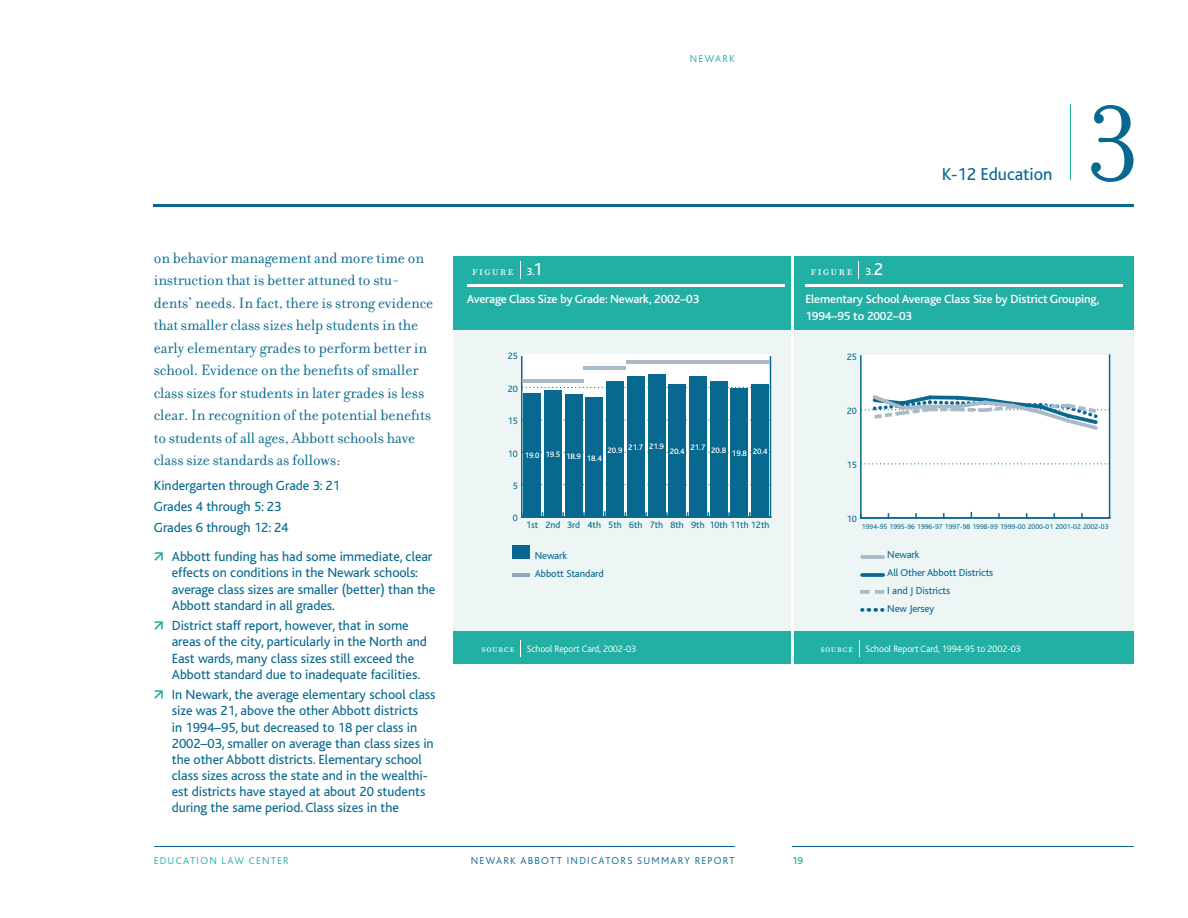
<style>
.page{position:relative;width:1188px;height:918px;background:#fff}
.page>*{position:absolute;margin:0;border:0;box-sizing:border-box;transform-origin:0 0}
.t1{font:114px "Filosofia Fractions";color:#086990}
.t2{font:18px "Bliss";letter-spacing:-.005em;color:#086990}
.t3{font:16.2px/22.5px "Filosofia";letter-spacing:-.005em;color:#086990}
.t4{font:13.8px/16.2px "Bliss";letter-spacing:-.005em;color:#086990}
.t5{font:13.8px "Filosofia Small Caps";letter-spacing:.095em;color:#fff}
.t6{font:500 12.3px/16.5px "Bliss";letter-spacing:-.01em;color:#fff}
.t7{font:11.25px "Filosofia Small Caps";letter-spacing:.05em;color:#fff}
.t8{font:10.5px/18px "Bliss";letter-spacing:-.01em;color:#086990}
.t9{font:300 10.5px "Bliss";letter-spacing:.115em;color:#086990}
.t10{font:300 10.5px "Bliss";letter-spacing:.115em;color:#22b0a4}
.t11{font:500 10.5px "Bliss";color:#22b0a4}
.t12{font:300 9.75px "Bliss";letter-spacing:-.01em;color:#fff}
.t13{font:9.6px "Bliss";color:#086990}
.t14{font:500 8.25px "Bliss";letter-spacing:-.005em;color:#fff}
.t15{font:7.2px "Bliss";color:#086990}
.s1{font-family:"Bliss";font-weight:500;font-size:10.5px}
.s2{font-family:"Bliss";font-size:18px}
</style>
<div class="page">
<hr style="left:154px;top:204px;width:980px;height:3px;background:#086990">
<hr style="left:154px;top:846px;width:581px;height:1px;background:#086990">
<hr style="left:792px;top:846px;width:342px;height:1px;background:#086990">
<hr style="left:1070px;top:105px;width:1px;height:75px;background:#22b0a4">
<svg style="left:154px;top:552px;width:9px;height:9px"></svg>
<svg style="left:154px;top:621px;width:9px;height:9px"></svg>
<svg style="left:154px;top:690px;width:9px;height:9px"></svg>
<div style="left:453px;top:326px;width:342px;height:316px;background:#edf6f5"></div>
<div style="left:512px;top:545px;width:18px;height:14px;background:#086990"></div>
<hr style="left:512px;top:573px;width:18px;height:4px;background:#90a8b9">
<svg style="left:522px;top:356px;width:248px;height:160px;background:#dfebf0"></svg>
<div style="left:453px;top:632px;width:342px;height:32px;background:#22b0a4"></div>
<svg style="left:520px;top:640px;width:1px;height:17px"></svg>
<div style="left:453px;top:256px;width:342px;height:74px;background:#22b0a4"></div>
<svg style="left:520px;top:261px;width:1px;height:18px"></svg>
<hr style="left:467px;top:284px;width:317px;height:3px;background:#fff">
<hr style="left:770px;top:355px;width:1px;height:163px;background:#086990">
<hr style="left:521px;top:354px;width:1px;height:164px;background:#086990">
<hr style="left:521px;top:516px;width:250px;height:2px;background:#086990">
<svg style="left:522px;top:484px;width:248px;height:1px"></svg>
<svg style="left:522px;top:452px;width:248px;height:1px"></svg>
<svg style="left:522px;top:419px;width:248px;height:1px"></svg>
<svg style="left:522px;top:387px;width:248px;height:1px"></svg>
<hr style="left:521px;top:354px;width:250px;height:2px;background:#fff">
<div style="left:524px;top:394px;width:17px;height:123px;background:#086990"></div>
<div style="left:544px;top:391px;width:17px;height:126px;background:#086990"></div>
<div style="left:565px;top:394px;width:17px;height:123px;background:#086990"></div>
<div style="left:586px;top:398px;width:17px;height:119px;background:#086990"></div>
<div style="left:606px;top:382px;width:18px;height:135px;background:#086990"></div>
<div style="left:627px;top:376px;width:17px;height:141px;background:#086990"></div>
<div style="left:648px;top:375px;width:17px;height:142px;background:#086990"></div>
<div style="left:669px;top:385px;width:17px;height:132px;background:#086990"></div>
<div style="left:689px;top:376px;width:18px;height:141px;background:#086990"></div>
<div style="left:710px;top:382px;width:17px;height:135px;background:#086990"></div>
<div style="left:731px;top:389px;width:17px;height:128px;background:#086990"></div>
<div style="left:752px;top:385px;width:17px;height:132px;background:#086990"></div>
<hr style="left:523px;top:380px;width:61px;height:3px;background:#a8bac7">
<hr style="left:583px;top:367px;width:43px;height:3px;background:#a8bac7">
<hr style="left:626px;top:360px;width:144px;height:3px;background:#a8bac7">
<div style="left:792px;top:321px;width:342px;height:315px;background:#edf6f5"></div>
<div style="left:861px;top:355px;width:249px;height:161px;background:#fff"></div>
<div style="left:792px;top:632px;width:342px;height:32px;background:#22b0a4"></div>
<svg style="left:859px;top:640px;width:1px;height:17px"></svg>
<div style="left:792px;top:256px;width:342px;height:74px;background:#22b0a4"></div>
<hr style="left:806px;top:284px;width:317px;height:3px;background:#fff">
<hr style="left:860px;top:555px;width:25px;height:4px;background:#aebfcb;border-radius:2px">
<svg style="left:860px;top:573px;width:25px;height:4px"></svg>
<svg style="left:860px;top:590px;width:10px;height:4px"></svg>
<svg style="left:875px;top:590px;width:9px;height:4px"></svg>
<svg style="left:860px;top:608px;width:24px;height:4px"></svg>
<hr style="left:791px;top:247px;width:3px;height:433px;background:#fff">
<hr style="left:1109px;top:354px;width:1px;height:165px;background:#086990">
<hr style="left:860px;top:355px;width:2px;height:164px;background:#086990">
<hr style="left:860px;top:517px;width:250px;height:2px;background:#086990">
<svg style="left:861px;top:463px;width:248px;height:1px"></svg>
<svg style="left:861px;top:395px;width:248px;height:35px"></svg>
<p class="t10" style="left:690px;top:53px;width:47px">NEWARK</p>
<p class="t3" style="left:154px;top:247px;width:281px">on behavior management and more time on instruction that is better attuned to stu&shy;dents’ needs. In fact, there is strong evidence that smaller class sizes help students in the early elementary grades to perform better in school. Evidence on the benefits of smaller class sizes for students in later grades is less clear. In recognition of the potential benefits to students of all ages, Abbott schools have class size standards as follows:</p>
<p class="t4" style="left:154px;top:476px;width:188px;line-height:20.7px">Kindergarten through Grade 3: 21<br>Grades 4 through 5: 23<br>Grades 6 through 12: 24</p>
<p class="t4" style="left:172px;top:549px;width:265px">Abbott funding has had some immediate, clear effects on conditions in the Newark schools: average class sizes are smaller (better) than the Abbott standard in all grades.</p>
<p class="t4" style="left:172px;top:618px;width:257px">District staff report, however, that in some areas of the city, particularly in the North and East wards, many class sizes still exceed the Abbott standard due to inadequate facilities.</p>
<p class="t4" style="left:172px;top:687px;width:265px">In Newark, the average elementary school class size was 21, above the other Abbott districts<br>in 1994–95, but decreased to 18 per class in 2002–03, smaller on average than class sizes in the other Abbott districts. Elementary school class sizes across the state and in the wealthi&shy;est districts have stayed at about 20 students during the same period. Class sizes in the</p>
<p class="t5" style="left:472px;top:263px;width:72px">figure <span class="s1">3.</span><span class="s2">1</span></p>
<p class="t6" style="left:467px;top:291px;width:234px">Average Class Size by Grade: Newark, 2002–03</p>
<p class="t13" style="left:508px;top:351px;width:12px">25</p>
<p class="t13" style="left:508px;top:384px;width:12px">20</p>
<p class="t13" style="left:508px;top:416px;width:12px">15</p>
<p class="t14" style="left:608px;top:443px;width:58px">20.9 21.7 21.9</p>
<p class="t14" style="left:670px;top:447px;width:16px">20.4</p>
<p class="t14" style="left:691px;top:446px;width:79px">21.7 20.8 19.8 20.4</p>
<p class="t13" style="left:508px;top:448px;width:12px">10</p>
<p class="t14" style="left:525px;top:452px;width:79px">19.0 19.5 18.9 18.4</p>
<p class="t13" style="left:513px;top:481px;width:7px">5</p>
<p class="t13" style="left:513px;top:513px;width:7px">0</p>
<p class="t13" style="left:526px;top:520px;width:245px">1st 2nd 3rd 4th 5th 6th 7th 8th 9th 10th 11th 12th</p>
<p class="t8" style="left:535px;top:547px;width:70px">Newark<br>Abbott Standard</p>
<p class="t7" style="left:482px;top:642px;width:34px">source</p>
<p class="t12" style="left:527px;top:643px;width:111px">School Report Card, 2002-03</p>
<h2 class="t2" style="left:942px;top:165px;width:112px">K-12 Education</h2>
<h1 class="t1" style="left:1086px;top:83px;width:57px">3</h1>
<p class="t5" style="left:811px;top:263px;width:74px">figure <span class="s1">3.</span><span class="s2">2</span></p>
<p class="t6" style="left:806px;top:291px;width:296px">Elementary School Average Class Size by District Grouping,<br>1994–95 to 2002–03</p>
<p class="t13" style="left:847px;top:352px;width:12px">25</p>
<p class="t13" style="left:847px;top:406px;width:12px">20</p>
<p class="t13" style="left:847px;top:460px;width:12px">15</p>
<p class="t13" style="left:847px;top:514px;width:12px">10</p>
<p class="t15" style="left:862px;top:523px;width:248px">1994-95 1995-96 1996-97 1997-98 1998-99 1999-00 2000-01 2001-02 2002-03</p>
<p class="t8" style="left:887px;top:546px;width:108px">Newark<br>All Other Abbott Districts<br>I and J Districts<br>New Jersey</p>
<p class="t7" style="left:820px;top:642px;width:34px">source</p>
<p class="t12" style="left:866px;top:643px;width:157px">School Report Card, 1994-95 to 2002-03</p>
<p class="t10" style="left:154px;top:855px;width:136px">EDUCATION LAW CENTER</p>
<p class="t9" style="left:471px;top:855px;width:266px">NEWARK ABBOTT INDICATORS SUMMARY REPORT</p>
<p class="t11" style="left:792px;top:855px;width:13px">19</p>
</div>
